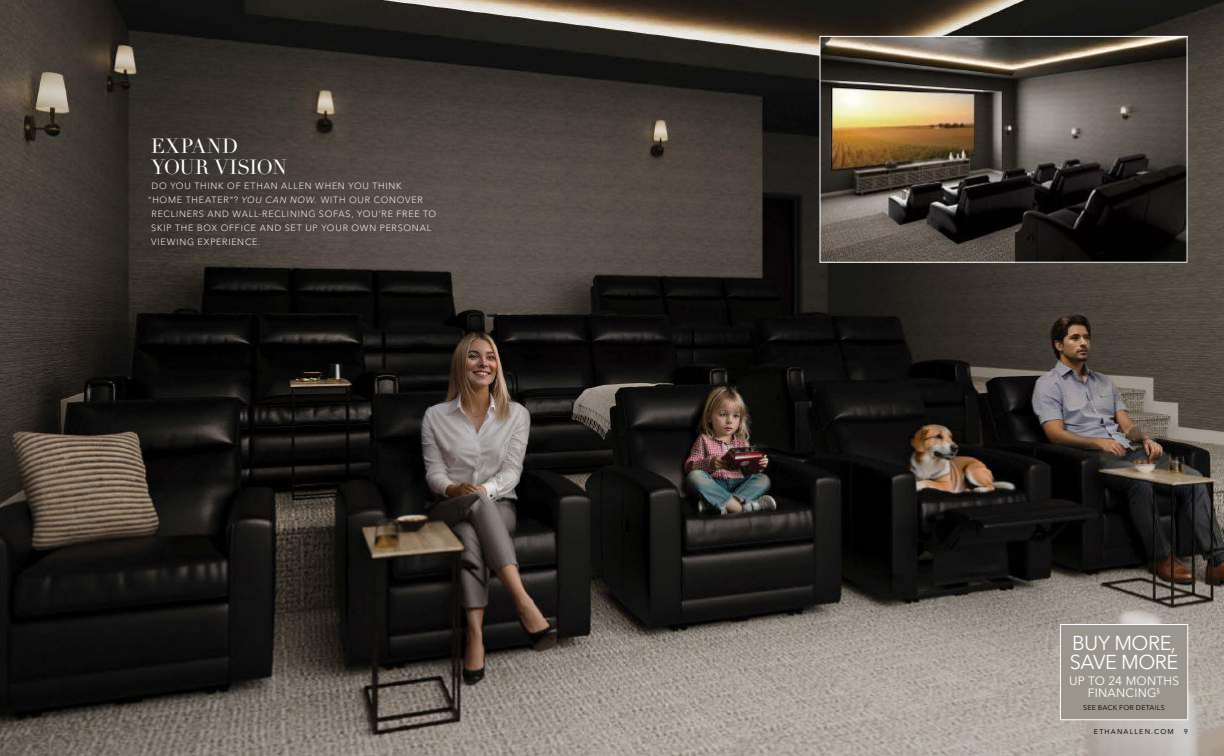
<style>
.page{position:relative;width:1224px;height:756px;background:#fff}
.page>*{position:absolute;margin:0;border:0;box-sizing:border-box;transform-origin:0 0}
.t1{font:20px/21px "Didot LH";letter-spacing:-.01em;color:#fff}
.t2{font:20px/19px "Avenir Next LT Pro";letter-spacing:-.025em;color:#fff}
.t3{font:12px/12px "Avenir Next LT Pro";letter-spacing:.02em;color:#fff;text-align:center}
.t4{font:300 9px "Avenir Next LT Pro";letter-spacing:.085em;color:#fff}
.t5{font:500 7px "Avenir Next LT Pro";letter-spacing:.03em;color:#231f20}
.t6{font:500 7px "Avenir Next LT Pro";letter-spacing:.17em;color:#231f20}
.t7{font:500 7px "Avenir Next LT Pro";letter-spacing:.05em;color:#231f20}
.s1{font-style:italic}
</style>
<div class="page">
<img style="left:0;top:0;width:1224px;height:756px">
<img style="left:822px;top:38px;width:363px;height:223px">
<div style="left:820px;top:36px;width:367px;height:227px;border:1px solid #fff"></div>
<div style="left:1060px;top:624px;width:128px;height:96px;background:#9a968d"></div>
<div style="left:1060px;top:624px;width:128px;height:96px;border:1px solid #fff"></div>
<h1 class="t1" style="left:151px;top:137px;width:137px">EXPAND<br>YOUR VISION</h1>
<p class="t4" style="left:152px;top:180px;width:252px">DO YOU THINK OF ETHAN ALLEN WHEN YOU THINK</p>
<p class="t4" style="left:148px;top:194px;width:276px">“HOME THEATER”? <span class="s1">YOU CAN NOW.</span> WITH OUR CONOVER</p>
<p class="t4" style="left:152px;top:208px;width:286px">RECLINERS AND WALL-RECLINING SOFAS, YOU’RE FREE TO</p>
<p class="t4" style="left:151px;top:222px;width:281px">SKIP THE BOX OFFICE AND SET UP YOUR OWN PERSONAL</p>
<p class="t4" style="left:151px;top:236px;width:111px">VIEWING EXPERIENCE.</p>
<h1 class="t2" style="left:1070px;top:633px;width:110px">BUY MORE,<br>SAVE MORE</h1>
<h2 class="t3" style="left:1069px;top:675px;width:112px">UP TO 24 MONTHS<br>FINANCING<sup>§</sup></h2>
<p class="t5" style="left:1083px;top:703px;width:83px">SEE BACK FOR DETAILS</p>
<p class="t6" style="left:1094px;top:727px;width:81px">ETHANALLEN.COM</p>
<p class="t7" style="left:1184px;top:727px;width:6px">9</p>
</div>
